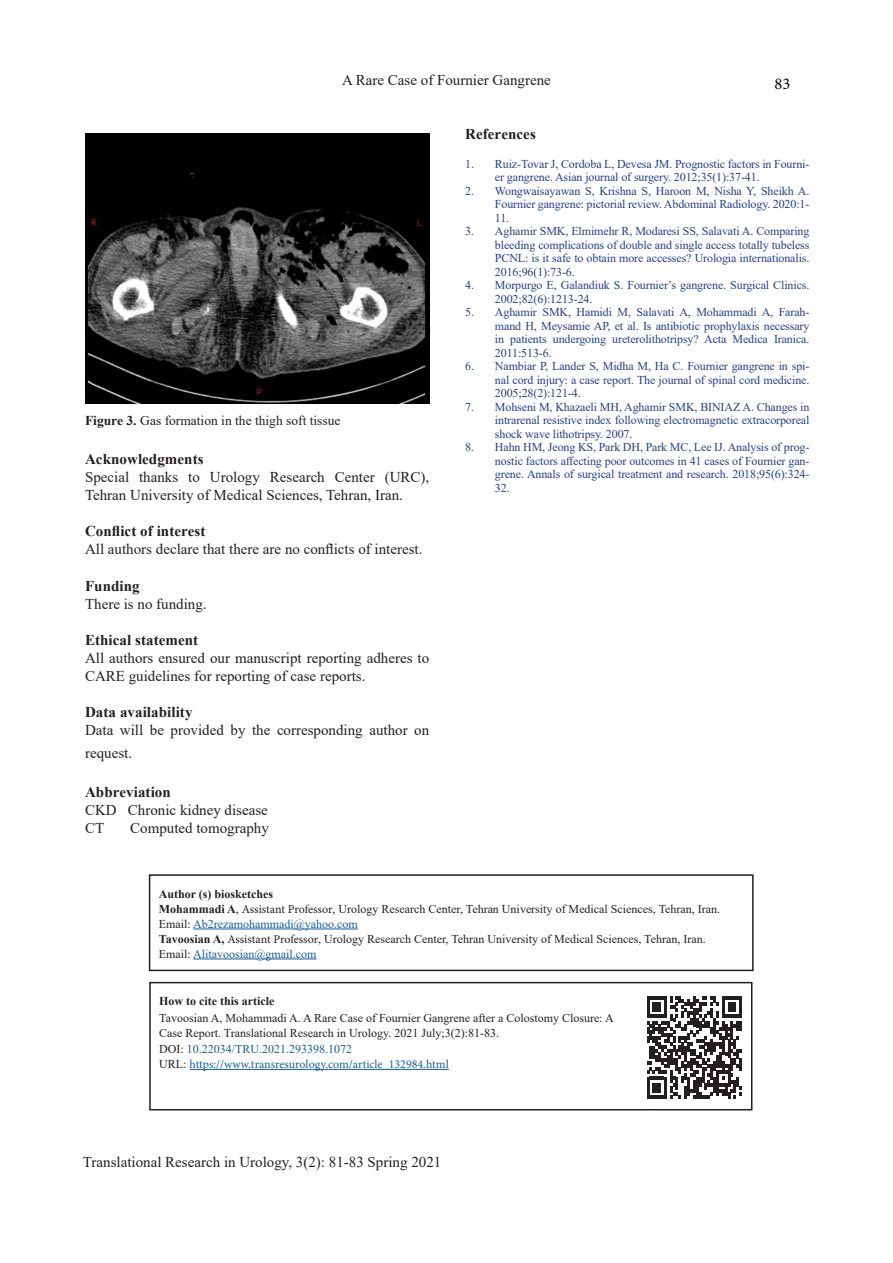
<style>
.page{position:relative;width:893px;height:1263px;background:#fff}
.page>*{position:absolute;margin:0;border:0;box-sizing:border-box;transform-origin:0 0}
.t1{font:16.5px "Minion Pro";color:#000}
.main-text{font:15px/18px "Times New Roman";color:#231f20}
.header_of_context{font:700 15px "Times New Roman";letter-spacing:.005em;color:#231f20}
.Subject-text{font:13.5px "Times New Roman";color:#231f20}
.references{font:12px/13.5px "Times New Roman";letter-spacing:-.01em;color:#253f8e;text-align:justify}
.t2{font:12px/15px "Times New Roman";color:#231f20}
.t3{font:12px "Times New Roman";color:#175d9e}
.t4{font:12px "Minion Pro";color:#175d9e}
.t5{font:700 12px "Times New Roman";color:#231f20}
.s1{font-weight:700}
.s2{font-family:"Minion Pro"}
.s3{color:#231f20}
.s4{font-family:"Times New Roman";color:#231f20}
</style>
<div class="page">
<img style="left:85px;top:134px;width:344px;height:270px">
<hr style="left:193px;top:929px;width:165px;height:1px;background:#175d9e">
<hr style="left:193px;top:959px;width:124px;height:1px;background:#175d9e">
<div style="left:149px;top:874px;width:605px;height:97px;border:2px solid #231f20"></div>
<hr style="left:190px;top:1069px;width:259px;height:1px;background:#175d9e">
<div style="left:149px;top:982px;width:603px;height:128px;border:2px solid #231f20"></div>
<svg style="left:647px;top:996px;width:95px;height:102px"></svg>
<p class="main-text" style="left:342px;top:70px;width:210px">A Rare Case of Fournier Gangrene</p>
<h1 class="t1" style="left:774px;top:72px;width:17px">83</h1>
<p class="Subject-text" style="left:85px;top:410px;width:257px"><span class="s1">Figure 3.</span> Gas formation in the thigh soft tissue</p>
<p class="header_of_context" style="left:85px;top:448px;width:120px">Acknowledgments</p>
<p class="main-text" style="left:85px;top:468px;width:346px">Special thanks to Urology Research Center (URC),<br>Tehran University of Medical Sciences, Tehran, Iran.</p>
<p class="header_of_context" style="left:85px;top:521px;width:122px">Conflict of interest</p>
<p class="main-text" style="left:85px;top:540px;width:339px">All authors declare that there are no conflicts of interest.</p>
<p class="header_of_context" style="left:85px;top:575px;width:56px">Funding</p>
<p class="main-text" style="left:85px;top:594px;width:123px">There is no funding.</p>
<p class="header_of_context" style="left:85px;top:629px;width:115px">Ethical statement</p>
<p class="main-text" style="left:85px;top:648px;width:346px">All authors ensured our manuscript reporting adheres to<br>CARE guidelines for reporting of case reports.</p>
<p class="header_of_context" style="left:85px;top:701px;width:109px">Data availability</p>
<p class="main-text" style="left:85px;top:718px;width:346px;line-height:22.5px">Data will be provided by the corresponding author on request.</p>
<p class="header_of_context" style="left:85px;top:781px;width:87px">Abbreviation</p>
<p class="main-text" style="left:85px;top:800px;width:184px">CKD Chronic kidney disease</p>
<p class="main-text" style="left:85px;top:818px;width:21px">CT</p>
<p class="main-text" style="left:130px;top:818px;width:140px">Computed tomography</p>
<p class="header_of_context" style="left:465px;top:123px;width:72px">References</p>
<p class="references" style="left:495px;top:157px;width:316px;text-indent:-30px">1. Ruiz-Tovar J, Cordoba L, Devesa JM. Prognostic factors in Fourni&shy;er gangrene. Asian journal of surgery. 2012;35(1):37-41.</p>
<p class="references" style="left:495px;top:184px;width:316px;text-indent:-30px">2. Wongwaisayawan S, Krishna S, Haroon M, Nisha Y, Sheikh A.<br>Fournier gangrene: pictorial review. Abdominal Radiology. 2020:1- 11.</p>
<p class="references" style="left:495px;top:224px;width:316px;text-indent:-30px">3. Aghamir SMK, Elmimehr R, Modaresi SS, Salavati A. Comparing bleeding complications of double and single access totally tubeless PCNL: is it safe to obtain more accesses? Urologia internationalis.<br>2016;96(1):73-6.</p>
<p class="references" style="left:495px;top:278px;width:316px;text-indent:-30px">4. Morpurgo E, Galandiuk S. Fournier’s gangrene. Surgical Clinics.<br>2002;82(6):1213-24.</p>
<p class="references" style="left:495px;top:305px;width:316px;text-indent:-30px">5. Aghamir SMK, Hamidi M, Salavati A, Mohammadi A, Farah&shy;mand H, Meysamie AP, et al. Is antibiotic prophylaxis necessary in patients undergoing ureterolithotripsy? Acta Medica Iranica.<br>2011:513-6.</p>
<p class="references" style="left:495px;top:359px;width:316px;text-indent:-30px">6. Nambiar P, Lander S, Midha M, Ha C. Fournier gangrene in spi&shy;nal cord injury: a case report. The journal of spinal cord medicine.<br>2005;28(2):121-4.</p>
<p class="references" style="left:495px;top:400px;width:316px;text-indent:-30px">7. Mohseni M, Khazaeli MH, Aghamir SMK, BINIAZ A. Changes in intrarenal resistive index following electromagnetic extracorporeal shock wave lithotripsy. 2007.</p>
<p class="references" style="left:495px;top:440px;width:316px;text-indent:-30px">8. Hahn HM, Jeong KS, Park DH, Park MC, Lee IJ. Analysis of prog&shy;nostic factors affecting poor outcomes in 41 cases of Fournier gan&shy;grene. Annals of surgical treatment and research. 2018;95(6):324- 32.</p>
<p class="t5" style="left:159px;top:885px;width:116px">Author (s) biosketches</p>
<p class="t2" style="left:159px;top:901px;width:563px"><span class="s1">Mohammadi A</span>, <span class="s2">Assistant Professor</span>, Urology Research Center, Tehran University of Medical Sciences, Tehran, Iran.</p>
<p class="t3" style="left:159px;top:915px;width:201px"><span class="s3">Email:</span> Ab2rezamohammadi@yahoo.com</p>
<p class="t2" style="left:159px;top:931px;width:548px"><span class="s1">Tavoosian A,</span> <span class="s2">Assistant Professor</span>, Urology Research Center, Tehran University of Medical Sciences, Tehran, Iran.</p>
<p class="t3" style="left:159px;top:945px;width:159px"><span class="s3">Email:</span> Alitavoosian@gmail.com</p>
<p class="t5" style="left:159px;top:992px;width:117px">How to cite this article</p>
<p class="t2" style="left:159px;top:1010px;width:456px">Tavoosian A, Mohammadi A. A Rare Case of Fournier Gangrene after a Colostomy Closure: A<br>Case Report. Translational Research in Urology. 2021 July;3(2):81-83.</p>
<p class="t3" style="left:159px;top:1041px;width:194px"><span class="s3">DOI:</span> 10.22034/TRU.2021.293398.1072</p>
<p class="t4" style="left:159px;top:1056px;width:291px"><span class="s4">URL:</span> https://www.transresurology.com/article_132984.html</p>
<p class="main-text" style="left:83px;top:1152px;width:360px">Translational Research in Urology, 3(2): 81-83 Spring 2021</p>
</div>
